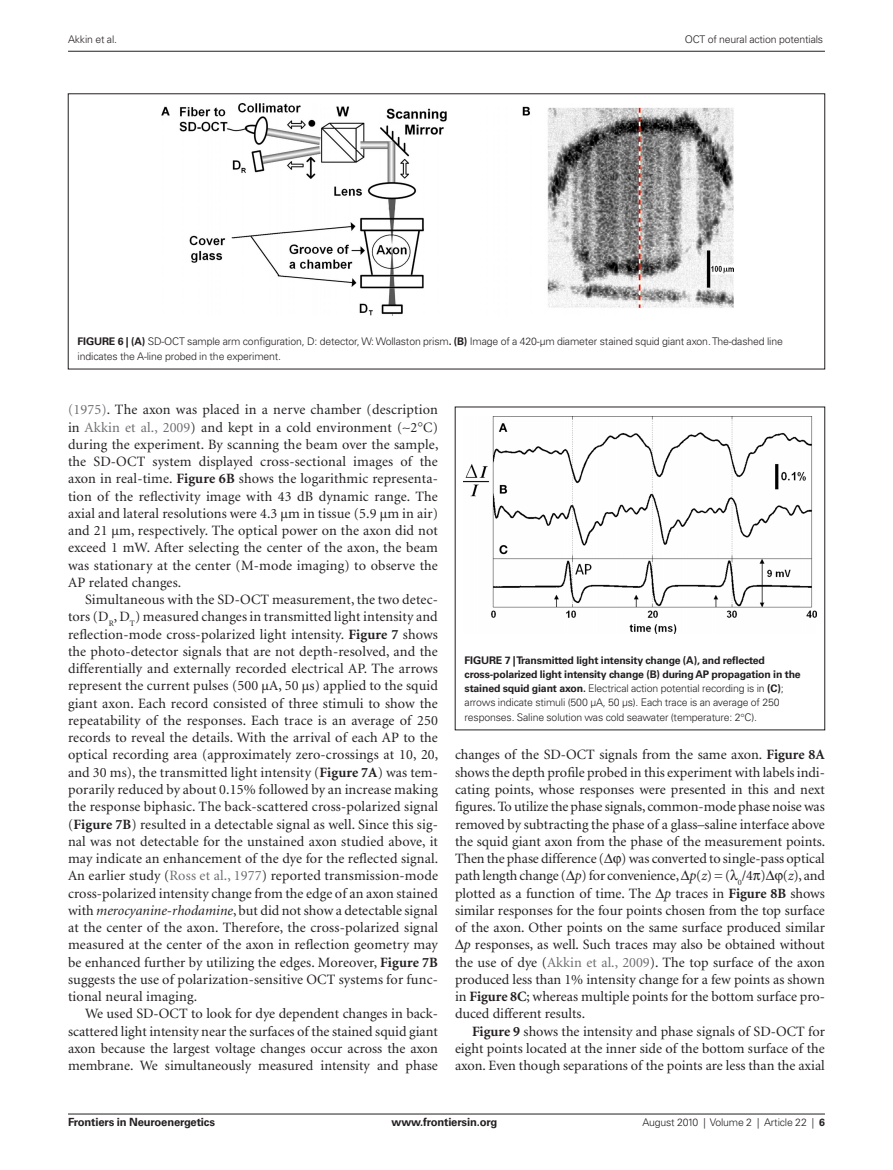
<style>
.page{position:relative;width:893px;height:1170px;background:#fff}
.page>*{position:absolute;margin:0;border:0;box-sizing:border-box;transform-origin:0 0}
.ART_tx{font:14.25px/17.2px "Minion";color:#231f20;text-align:justify}
.t1{font:700 11.25px "Univers";letter-spacing:-.015em;color:#231f20}
.FIGURE_tx{font:300 10.5px/14.2px "Univers";letter-spacing:-.015em;color:#231f20}
.s1{font-weight:700}
.s2{color:#6c6d70}
.s3{font-style:italic}
</style>
<div class="page">
<hr style="left:68px;top:1113px;width:757px;height:1px;background:#231f20">
<hr style="left:68px;top:51px;width:757px;height:1px;background:#231f20">
<img style="left:161px;top:103px;width:572px;height:213px">
<img style="left:463px;top:416px;width:353px;height:217px">
<p class="FIGURE_tx" style="left:68px;top:32px;width:51px">Akkin et al.</p>
<p class="FIGURE_tx" style="left:685px;top:32px;width:140px">OCT of neural action potentials</p>
<p class="FIGURE_tx" style="left:78px;top:334px;width:707px"><span class="s1">Figure 6 | (A)</span> SD-OCT sample arm configuration, D: detector, W: Wollaston prism<span class="s1">. (B)</span> Image of a 420-μm diameter stained squid giant axon. The-dashed line indicates the A-line probed in the experiment.</p>
<p class="ART_tx" style="left:68px;top:401px;width:372px"><span class="s2">(1975)</span>. The axon was placed in a nerve chamber (description in <span class="s2">Akkin et al., 2009</span>) and kept in a cold environment (∼2 C) during the experiment. By scanning the beam over the sample, the SD-OCT system displayed cross-sectional images of the axon in real-time. <span class="s1">Figure 6B</span> shows the logarithmic representa&shy;tion of the reflectivity image with 43 dB dynamic range. The axial and lateral resolutions were 4.3 μm in tissue (5.9 μm in air) and 21 μm, respectively. The optical power on the axon did not exceed 1 mW. After selecting the center of the axon, the beam was stationary at the center (M-mode imaging) to observe the AP related changes.</p>
<p class="ART_tx" style="left:68px;top:591px;width:372px;text-indent:17px">Simultaneous with the SD-OCT measurement, the two detec&shy;tors (D<sub>R</sub>, D<sub>T</sub>) measured changes in transmitted light intensity and reflection-mode cross-polarized light intensity. <span class="s1">Figure 7</span> shows the photo-detector signals that are not depth-resolved, and the differentially and externally recorded electrical AP. The arrows represent the current pulses (500 μA, 50 μs) applied to the squid giant axon. Each record consisted of three stimuli to show the repeatability of the responses. Each trace is an average of 250 records to reveal the details. With the arrival of each AP to the optical recording area (approximately zero-crossings at 10, 20, and 30 ms), the transmitted light intensity (<span class="s1">Figure 7A</span>) was tem&shy;porarily reduced by about 0.15% followed by an increase making the response biphasic. The back-scattered cross-polarized signal (<span class="s1">Figure 7B</span>) resulted in a detectable signal as well. Since this sig&shy;nal was not detectable for the unstained axon studied above, it may indicate an enhancement of the dye for the reflected signal.<br>An earlier study (<span class="s2">Ross et al., 1977</span>) reported transmission-mode cross-polarized intensity change from the edge of an axon stained with <span class="s3">merocyanine-rhodamine</span>, but did not show a detectable signal at the center of the axon. Therefore, the cross-polarized signal measured at the center of the axon in reflection geometry may be enhanced further by utilizing the edges. Moreover, <span class="s1">Figure 7B </span>suggests the use of polarization-sensitive OCT systems for func&shy;tional neural imaging.</p>
<p class="ART_tx" style="left:68px;top:1005px;width:371px;text-indent:17px">We used SD-OCT to look for dye dependent changes in back&shy;scattered light intensity near the surfaces of the stained squid giant axon because the largest voltage changes occur across the axon membrane. We simultaneously measured intensity and phase</p>
<p class="FIGURE_tx" style="left:465px;top:652px;width:338px"><span class="s1">Figure 7 | Transmitted light intensity change (A), and reflected cross-polarized light intensity change (B) during AP propagation in the stained squid giant axon.</span> Electrical action potential recording is in <span class="s1">(C)</span>; arrows indicate stimuli (500 μA, 50 μs). Each trace is an average of 250 responses. Saline solution was cold seawater (temperature: 2 C).</p>
<p class="ART_tx" style="left:455px;top:746px;width:372px">changes of the SD-OCT signals from the same axon. <span class="s1">Figure 8A </span>shows the depth profile probed in this experiment with labels indi&shy;cating points, whose responses were presented in this and next figures. To utilize the phase signals, common-mode phase noise was removed by subtracting the phase of a glass–saline interface above the squid giant axon from the phase of the measurement points.<br>Then the phase difference (∆ ) was converted to single-pass optical path length change (∆<span class="s3">p</span>) for convenience, ∆<span class="s3">p</span>(<span class="s3">z</span>)=( <sub>0</sub>/4 )∆ (<span class="s3">z</span>), and plotted as a function of time. The ∆<span class="s3">p</span> traces in <span class="s1">Figure 8B</span> shows similar responses for the four points chosen from the top surface of the axon. Other points on the same surface produced similar ∆<span class="s3">p</span> responses, as well. Such traces may also be obtained without the use of dye (<span class="s2">Akkin et al., 2009</span>). The top surface of the axon produced less than 1% intensity change for a few points as shown in <span class="s1">Figure 8C</span>; whereas multiple points for the bottom surface pro&shy;duced different results.</p>
<p class="ART_tx" style="left:455px;top:1022px;width:371px;text-indent:17px"><span class="s1">Figure 9</span> shows the intensity and phase signals of SD-OCT for eight points located at the inner side of the bottom surface of the axon. Even though separations of the points are less than the axial</p>
<p class="t1" style="left:68px;top:1115px;width:148px">Frontiers in Neuroenergetics</p>
<p class="t1" style="left:392px;top:1115px;width:107px">www.frontiersin.org</p>
<p class="FIGURE_tx" style="left:642px;top:1115px;width:184px">August 2010 | Volume 2 | Article 22 | <span class="s1">6</span></p>
</div>
